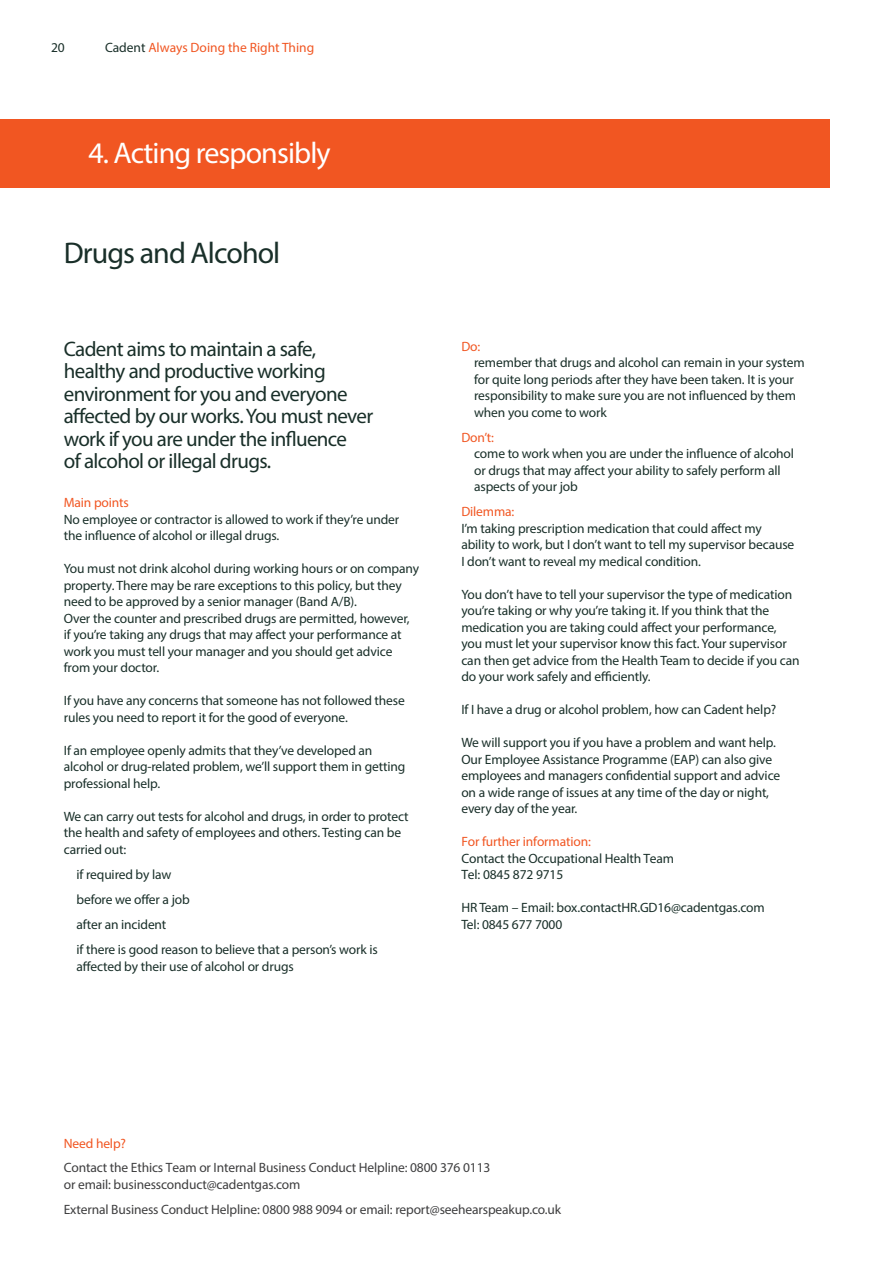
<style>
.page{position:relative;width:893px;height:1263px;background:#fff}
.page>*{position:absolute;margin:0;border:0;box-sizing:border-box;transform-origin:0 0}
.Heading_L1{font:30px "Myriad Pro";letter-spacing:-.03em;color:#fff}
.Heading_L1-2{font:30px "Myriad Pro";letter-spacing:-.03em;color:#192f29}
.Intro_1{font:21px/22.5px "Myriad Pro";letter-spacing:-.03em;color:#192f29}
.Body_Copy{font:13.5px/16.5px "Myriad Pro";letter-spacing:-.01em;color:#192f29}
.Body_Copy-2{font:13.5px/24.8px "Myriad Pro";letter-spacing:-.01em;color:#3e3e3f}
.Sub_head_L1{font:13.5px "Myriad Pro";letter-spacing:-.005em;color:#f15622}
.s1{color:#192f29}
.s2{color:#f15622}
</style>
<div class="page">
<div style="left:0;top:119px;width:829px;height:68px;background:#f15622"></div>
<p class="Body_Copy" style="left:51px;top:39px;width:15px">20</p>
<p class="Sub_head_L1" style="left:105px;top:39px;width:211px"><span class="s1">Cadent</span> Always Doing the Right Thing</p>
<p class="Heading_L1" style="left:88px;top:134px;width:244px">4. Acting responsibly</p>
<p class="Heading_L1-2" style="left:64px;top:234px;width:218px">Drugs and Alcohol</p>
<p class="Intro_1" style="left:64px;top:337px;width:311px">Cadent aims to maintain a safe, healthy and productive working environment for you and everyone affected by our works. You must never work if you are under the influence<br>of alcohol or illegal drugs.</p>
<p class="Sub_head_L1" style="left:64px;top:495px;width:67px">Main points</p>
<p class="Body_Copy" style="left:64px;top:511px;width:337px">No employee or contractor is allowed to work if they’re under the influence of alcohol or illegal drugs.</p>
<p class="Body_Copy" style="left:64px;top:560px;width:357px">You must not drink alcohol during working hours or on company property. There may be rare exceptions to this policy, but they need to be approved by a senior manager (Band A/B).</p>
<p class="Body_Copy" style="left:64px;top:610px;width:347px">Over the counter and prescribed drugs are permitted, however, if you’re taking any drugs that may affect your performance at work you must tell your manager and you should get advice from your doctor.</p>
<p class="Body_Copy" style="left:64px;top:692px;width:343px">If you have any concerns that someone has not followed these rules you need to report it for the good of everyone.</p>
<p class="Body_Copy" style="left:64px;top:742px;width:343px">If an employee openly admits that they’ve developed an alcohol or drug-related problem, we’ll support them in getting professional help.</p>
<p class="Body_Copy" style="left:64px;top:808px;width:346px">We can carry out tests for alcohol and drugs, in order to protect the health and safety of employees and others. Testing can be carried out:</p>
<p class="Body_Copy" style="left:77px;top:866px;width:96px">if required by law</p>
<p class="Body_Copy" style="left:77px;top:891px;width:115px">before we offer a job</p>
<p class="Body_Copy" style="left:77px;top:916px;width:91px">after an incident</p>
<p class="Body_Copy" style="left:77px;top:941px;width:303px">if there is good reason to believe that a person’s work is affected by their use of alcohol or drugs</p>
<p class="Sub_head_L1" style="left:461px;top:338px;width:20px">Do:</p>
<p class="Body_Copy" style="left:474px;top:354px;width:332px">remember that drugs and alcohol can remain in your system for quite long periods after they have been taken. It is your responsibility to make sure you are not influenced by them when you come to work</p>
<p class="Sub_head_L1" style="left:461px;top:429px;width:34px">Don’t:</p>
<p class="Body_Copy" style="left:474px;top:445px;width:321px">come to work when you are under the influence of alcohol or drugs that may affect your ability to safely perform all aspects of your job</p>
<p class="Body_Copy" style="left:461px;top:503px;width:334px"><span class="s2">Dilemma:<br></span>I’m taking prescription medication that could affect my ability to work, but I don’t want to tell my supervisor because I don’t want to reveal my medical condition.</p>
<p class="Body_Copy" style="left:461px;top:586px;width:340px">You don’t have to tell your supervisor the type of medication you’re taking or why you’re taking it. If you think that the medication you are taking could affect your performance, you must let your supervisor know this fact. Your supervisor can then get advice from the Health Team to decide if you can do your work safely and efficiently.</p>
<p class="Body_Copy" style="left:461px;top:701px;width:316px">If I have a drug or alcohol problem, how can Cadent help?</p>
<p class="Body_Copy" style="left:461px;top:734px;width:320px">We will support you if you have a problem and want help.<br>Our Employee Assistance Programme (EAP) can also give employees and managers confidential support and advice on a wide range of issues at any time of the day or night, every day of the year.</p>
<p class="Body_Copy" style="left:461px;top:833px;width:214px"><span class="s2">For further information:<br></span>Contact the Occupational Health Team<br>Tel: 0845 872 9715</p>
<p class="Body_Copy" style="left:461px;top:899px;width:305px">HR Team – Email: box.contactHR.GD16@cadentgas.com<br>Tel: 0845 677 7000</p>
<p class="Body_Copy-2" style="left:64px;top:1130px;width:428px"><span class="s2">Need help?<br></span>Contact the Ethics Team or Internal Business Conduct Helpline: 0800 376 0113</p>
<p class="Body_Copy-2" style="left:64px;top:1172px;width:499px">or email: businessconduct@cadentgas.com<br>External Business Conduct Helpline: 0800 988 9094 or email: report@seehearspeakup.co.uk</p>
</div>
